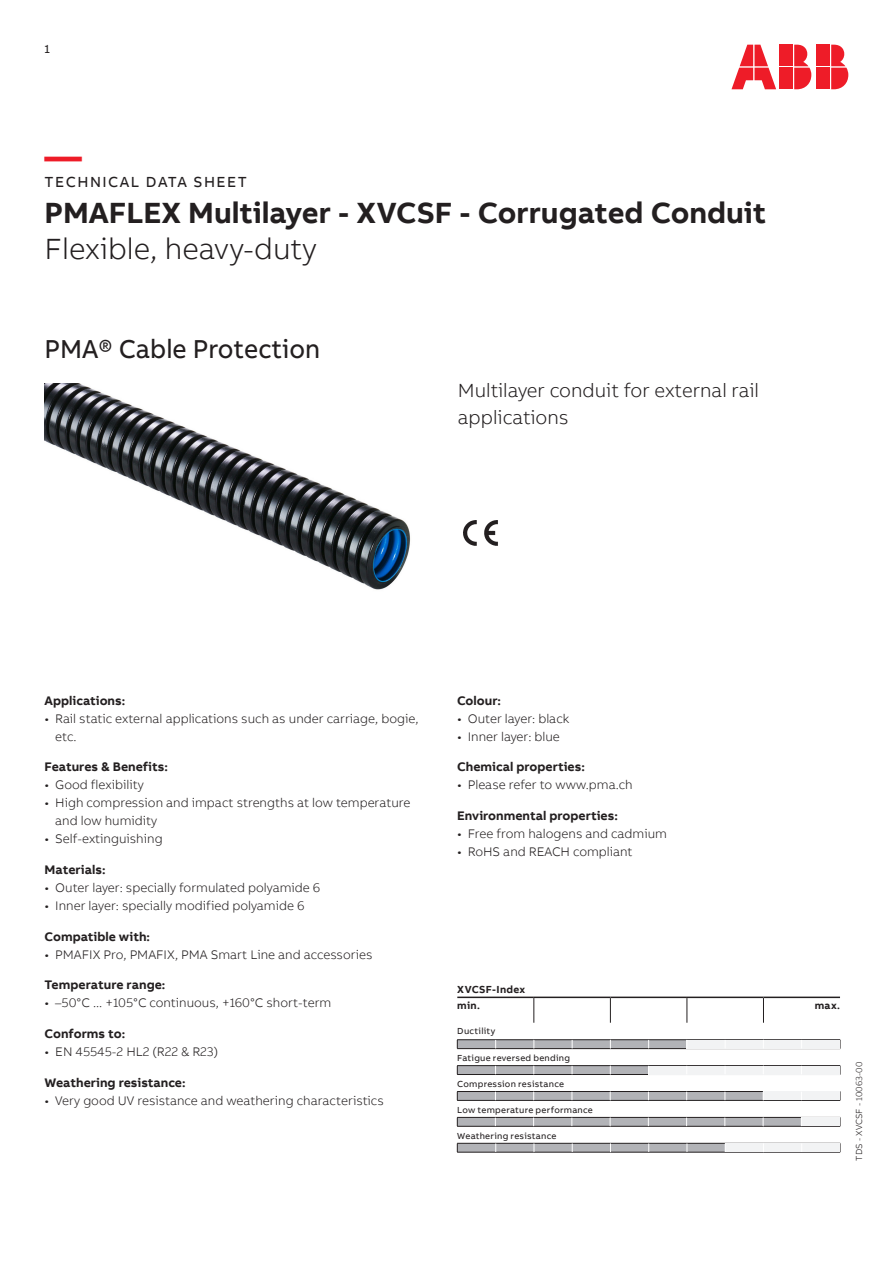
<style>
.page{position:relative;width:893px;height:1263px;background:#fff}
.page>*{position:absolute;margin:0;border:0;box-sizing:border-box;transform-origin:0 0}
.t1{font:700 37.5px "AB Bvoice";color:#ee1c28}
.Headlines_25pt___lea{font:700 30px "AB Bvoice";color:#231f20}
.Subheadlines_25pt{font:300 30px "AB Bvoice";color:#231f20}
.t2{font:26.7px "AB Bvoice";color:#231f20;scale:.96 1}
.Lead_Text_13pt___lea{font:300 19.5px/27px "AB Bvoice";color:#231f20}
.Category_10pt___lead{font:15px "AB Bvoice";letter-spacing:.1em;color:#231f20}
.t3{font:300 12.75px/18px "AB Bvoice";color:#231f20}
.PT{font:700 12.75px "AB Bvoice";color:#231f20}
.t4{font:12px "AB Bvoice";color:#231f20}
.Table_Title_Left_7pt{font:700 10.5px "AB Bvoice";letter-spacing:.025em;color:#231f20}
.mdl_Tabelle_text{font:9px "AB Bvoice";letter-spacing:.025em;color:#231f20}
.Type___Part_number{font:300 9px "AB Bvoice";color:#231f20}
</style>
<div class="page">
<div style="left:817px;top:45px;width:13px;height:21px;background:#ee1c28"></div>
<div style="left:817px;top:68px;width:13px;height:21px;background:#ee1c28"></div>
<svg style="left:831px;top:45px;width:17px;height:44px"></svg>
<svg style="left:731px;top:45px;width:45px;height:44px"></svg>
<div style="left:780px;top:45px;width:13px;height:21px;background:#ee1c28"></div>
<div style="left:780px;top:68px;width:13px;height:21px;background:#ee1c28"></div>
<svg style="left:794px;top:45px;width:17px;height:44px"></svg>
<img style="left:45px;top:383px;width:366px;height:207px">
<img style="left:463px;top:520px;width:35px;height:26px">
<svg style="left:534px;top:998px;width:1px;height:25px"></svg>
<svg style="left:610px;top:998px;width:1px;height:25px"></svg>
<svg style="left:687px;top:998px;width:1px;height:25px"></svg>
<svg style="left:763px;top:998px;width:1px;height:25px"></svg>
<hr style="left:457px;top:1152px;width:77px;height:1px;background:#231f20">
<hr style="left:534px;top:1152px;width:76px;height:1px;background:#231f20">
<hr style="left:610px;top:1152px;width:77px;height:1px;background:#231f20">
<hr style="left:687px;top:1152px;width:76px;height:1px;background:#231f20">
<hr style="left:763px;top:1152px;width:77px;height:1px;background:#231f20">
<hr style="left:457px;top:1039px;width:77px;height:1px;background:#231f20">
<hr style="left:534px;top:1039px;width:76px;height:1px;background:#231f20">
<hr style="left:610px;top:1039px;width:77px;height:1px;background:#231f20">
<hr style="left:687px;top:1039px;width:76px;height:1px;background:#231f20">
<hr style="left:763px;top:1039px;width:77px;height:1px;background:#231f20">
<hr style="left:457px;top:996px;width:77px;height:2px;background:#231f20">
<hr style="left:534px;top:996px;width:76px;height:2px;background:#231f20">
<hr style="left:610px;top:996px;width:77px;height:2px;background:#231f20">
<hr style="left:687px;top:996px;width:76px;height:2px;background:#231f20">
<hr style="left:763px;top:996px;width:77px;height:2px;background:#231f20">
<svg style="left:457px;top:1040px;width:384px;height:112px"></svg>
<p class="t4" style="left:45px;top:42px;width:7px">1</p>
<p class="t1" style="left:45px;top:132px;width:39px">—</p>
<p class="Category_10pt___lead" style="left:45px;top:173px;width:204px">TECHNICAL DATA SHEET</p>
<p class="Headlines_25pt___lea" style="left:45px;top:193px;width:723px">PMAFLEX Multilayer - XVCSF - Corrugated Conduit</p>
<p class="Subheadlines_25pt" style="left:45px;top:231px;width:273px">Flexible, heavy-duty</p>
<p class="t2" style="left:45px;top:333px;width:288px">PMA® Cable Protection</p>
<p class="Lead_Text_13pt___lea" style="left:458px;top:377px;width:303px">Multilayer conduit for external rail applications</p>
<p class="PT" style="left:45px;top:692px;width:82px">Applications:</p>
<p class="t3" style="left:55px;top:709px;width:365px;text-indent:-11px">• Rail static external applications such as under carriage, bogie, etc.</p>
<p class="PT" style="left:45px;top:759px;width:125px">Features &amp; Benefits:</p>
<p class="t3" style="left:45px;top:776px;width:101px">• Good flexibility</p>
<p class="t3" style="left:55px;top:794px;width:357px;text-indent:-11px">• High compression and impact strengths at low temperature and low humidity</p>
<p class="t3" style="left:45px;top:830px;width:120px">• Self-extinguishing</p>
<p class="PT" style="left:45px;top:862px;width:62px">Materials:</p>
<p class="t3" style="left:45px;top:879px;width:277px">• Outer layer: specially formulated polyamide 6</p>
<p class="t3" style="left:45px;top:897px;width:261px">• Inner layer: specially modified polyamide 6</p>
<p class="PT" style="left:45px;top:928px;width:107px">Compatible with:</p>
<p class="t3" style="left:45px;top:945px;width:329px">• PMAFIX Pro, PMAFIX, PMA Smart Line and accessories</p>
<p class="PT" style="left:45px;top:977px;width:122px">Temperature range:</p>
<p class="t3" style="left:45px;top:994px;width:288px">• –50°C ... +105°C continuous, +160°C short-term</p>
<p class="PT" style="left:45px;top:1025px;width:82px">Conforms to:</p>
<p class="t3" style="left:45px;top:1042px;width:175px">• EN 45545-2 HL2 (R22 &amp; R23)</p>
<p class="PT" style="left:45px;top:1074px;width:142px">Weathering resistance:</p>
<p class="t3" style="left:45px;top:1091px;width:341px">• Very good UV resistance and weathering characteristics</p>
<p class="PT" style="left:457px;top:692px;width:45px">Colour:</p>
<p class="t3" style="left:457px;top:709px;width:114px">• Outer layer: black</p>
<p class="t3" style="left:457px;top:727px;width:104px">• Inner layer: blue</p>
<p class="PT" style="left:457px;top:759px;width:129px">Chemical properties:</p>
<p class="t3" style="left:457px;top:776px;width:177px">• Please refer to www.pma.ch</p>
<p class="PT" style="left:457px;top:808px;width:162px">Environmental properties:</p>
<p class="t3" style="left:457px;top:825px;width:211px">• Free from halogens and cadmium</p>
<p class="t3" style="left:457px;top:843px;width:177px">• RoHS and REACH compliant</p>
<p class="Table_Title_Left_7pt" style="left:457px;top:983px;width:70px">XVCSF-Index</p>
<p class="Table_Title_Left_7pt" style="left:457px;top:999px;width:24px">min.</p>
<p class="Table_Title_Left_7pt" style="left:815px;top:999px;width:27px">max.</p>
<p class="mdl_Tabelle_text" style="left:457px;top:1026px;width:39px">Ductility</p>
<p class="mdl_Tabelle_text" style="left:457px;top:1053px;width:114px">Fatigue reversed bending</p>
<p class="mdl_Tabelle_text" style="left:457px;top:1079px;width:108px">Compression resistance</p>
<p class="mdl_Tabelle_text" style="left:457px;top:1105px;width:137px">Low temperature performance</p>
<p class="mdl_Tabelle_text" style="left:457px;top:1130px;width:101px">Weathering resistance</p>
<p class="Type___Part_number" style="left:854px;top:1160px;width:100px;rotate:-90deg">TDS - XVCSF - 10063-00</p>
</div>
